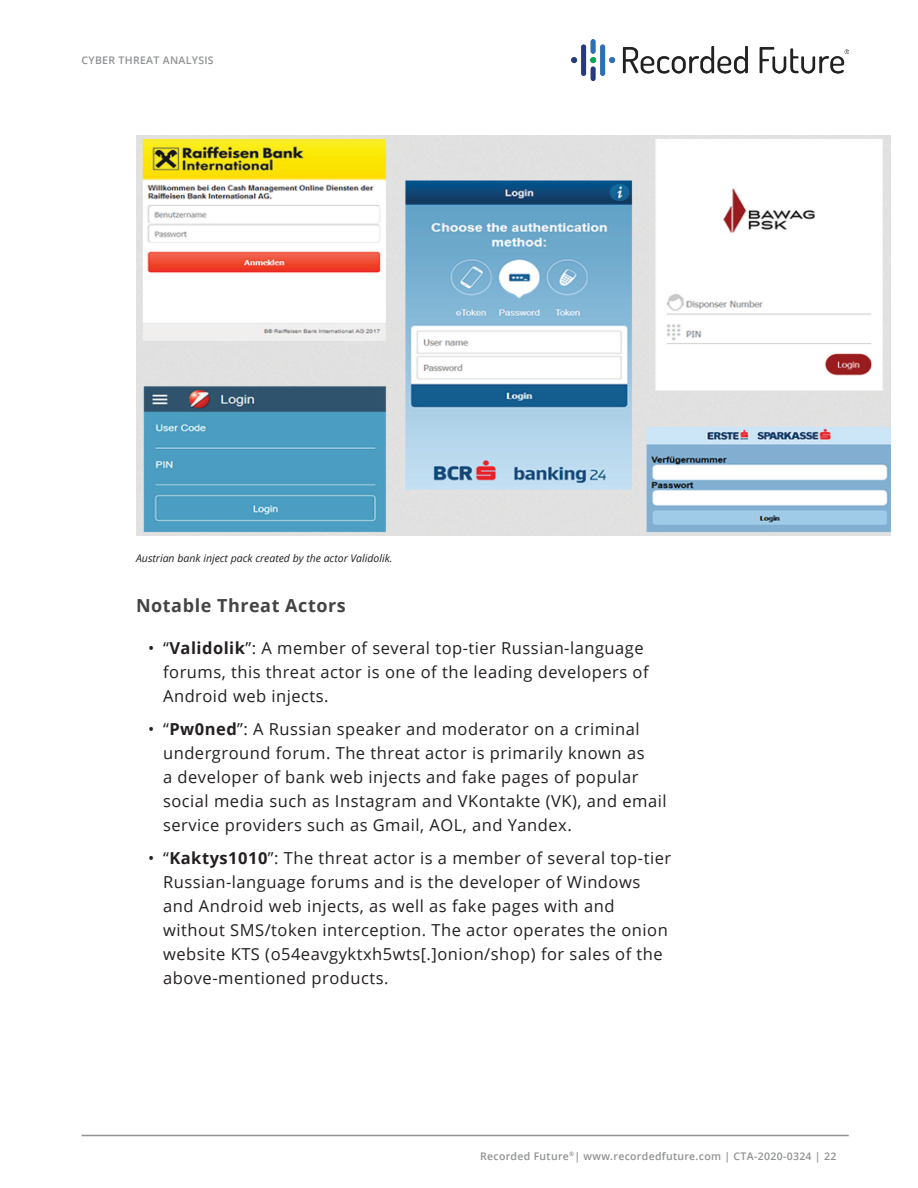
<style>
.page{position:relative;width:918px;height:1188px;background:#fff}
.page>*{position:absolute;margin:0;border:0;box-sizing:border-box;transform-origin:0 0}
.Sub-Header_Third{font:700 18px "Open Sans";letter-spacing:.03em;color:#444}
.t1{font:16.5px/24px "Open Sans";letter-spacing:.03em;color:#231f20}
.t2{font:600 10.5px "Open Sans";letter-spacing:.03em;color:#8f9193}
.Captions{font:italic 10.5px "Open Sans";color:#231f20}
.s1{font-weight:700}
</style>
<div class="page">
<hr style="left:82px;top:1135px;width:767px;height:1px;background:#8f9193">
<img style="left:571px;top:40px;width:277px;height:41px">
<img style="left:136px;top:135px;width:755px;height:401px">
<p class="t2" style="left:82px;top:53px;width:134px">CYBER THREAT ANALYSIS</p>
<p class="Captions" style="left:136px;top:551px;width:258px">Austrian bank inject pack created by the actor Validolik.</p>
<p class="Sub-Header_Third" style="left:136px;top:593px;width:211px">Notable Threat Actors</p>
<p class="t1" style="left:163px;top:636px;width:487px;text-indent:-15px">• “<span class="s1">Validolik</span>”: A member of several top-tier Russian-language forums, this threat actor is one of the leading developers of<br>Android web injects.</p>
<p class="t1" style="left:163px;top:717px;width:505px;text-indent:-15px">• “<span class="s1">Pw0ned</span>”: A Russian speaker and moderator on a criminal underground forum. The threat actor is primarily known as<br>a developer of bank web injects and fake pages of popular social media such as Instagram and VKontakte (VK), and email service providers such as Gmail, AOL, and Yandex.</p>
<p class="t1" style="left:163px;top:846px;width:510px;text-indent:-15px">• “<span class="s1">Kaktys1010</span>”: The threat actor is a member of several top-tier Russian-language forums and is the developer of Windows and Android web injects, as well as fake pages with and without SMS/token interception. The actor operates the onion website KTS (o54eavgyktxh5wts[.]onion/shop) for sales of the above-mentioned products.</p>
<p class="t2" style="left:480px;top:1149px;width:358px">Recorded Future<sup>®</sup>| www.recordedfuture.com | CTA-2020-0324 | 22</p>
</div>
